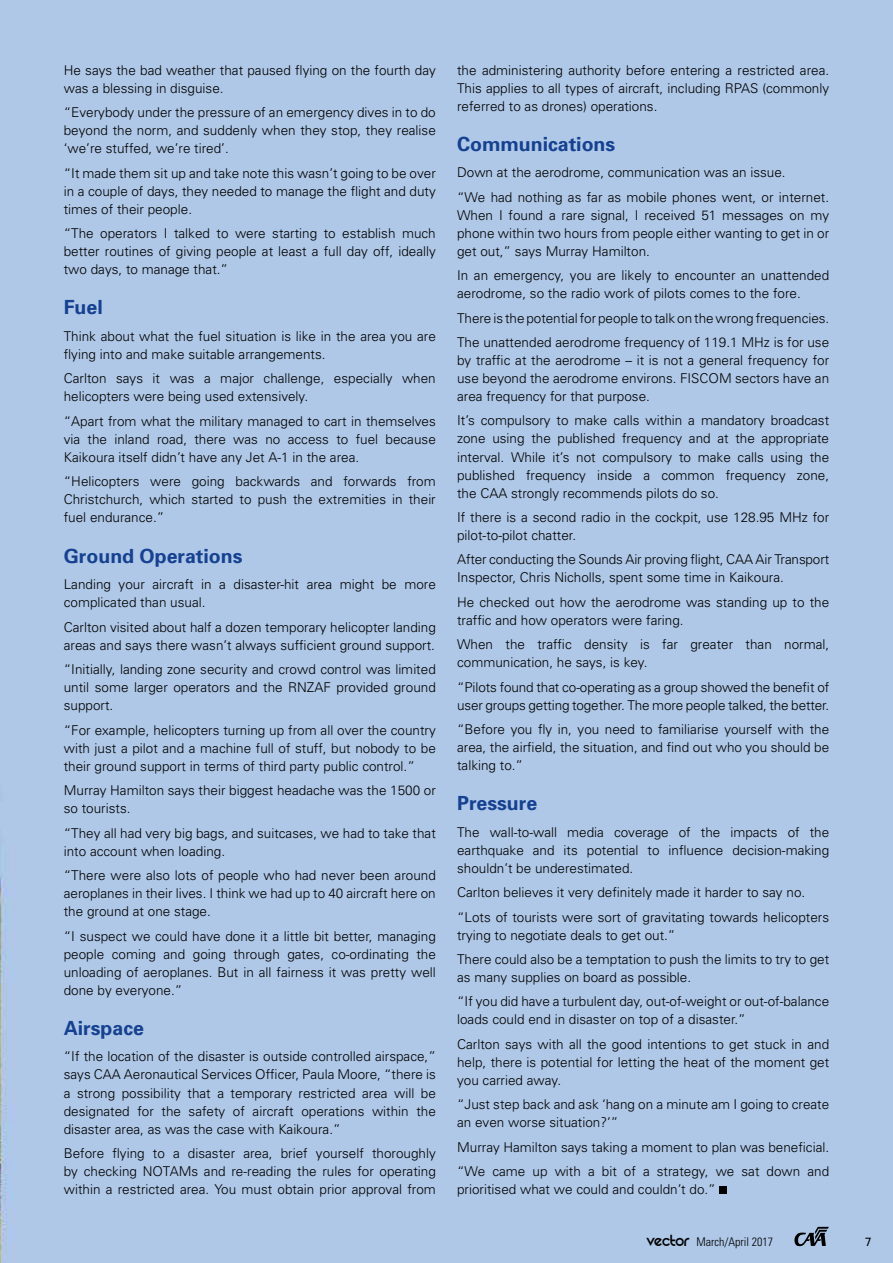
<style>
.page{position:relative;width:893px;height:1263px;background:#afc8e7}
.page>*{position:absolute;margin:0;border:0;box-sizing:border-box;transform-origin:0 0}
.t1{font:700 19.5px "Univers";color:#164191}
.t2{font:300 13.5px/18px "Univers";color:#000}
.t3{font:300 condensed 12px "Univers";color:#000}
.t4{font:12px "Univers";color:#000}
.s1{font-family:"REZ";font-weight:400;font-stretch:normal;font-size:18px}
</style>
<div class="page">
<div style="left:720px;top:1187px;width:7px;height:7px;background:#000"></div>
<svg style="left:794px;top:1227px;width:35px;height:19px"></svg>
<p class="t2" style="left:64px;top:61px;width:374px">He says the bad weather that paused flying on the fourth day was a blessing in disguise.</p>
<p class="t2" style="left:64px;top:103px;width:374px;text-align:justify">“Everybody under the pressure of an emergency dives in to do beyond the norm, and suddenly when they stop, they realise ‘we’re stuffed, we’re tired’.</p>
<p class="t2" style="left:64px;top:163px;width:374px;text-align:justify">“It made them sit up and take note this wasn’t going to be over in a couple of days, they needed to manage the flight and duty times of their people.</p>
<p class="t2" style="left:64px;top:224px;width:374px;text-align:justify">“The operators I talked to were starting to establish much better routines of giving people at least a full day off, ideally two days, to manage that.”</p>
<h1 class="t1" style="left:64px;top:295px;width:41px">Fuel</h1>
<p class="t2" style="left:64px;top:327px;width:374px">Think about what the fuel situation is like in the area you are flying into and make suitable arrangements.</p>
<p class="t2" style="left:64px;top:369px;width:374px">Carlton says it was a major challenge, especially when helicopters were being used extensively.</p>
<p class="t2" style="left:64px;top:412px;width:374px;text-align:justify">“Apart from what the military managed to cart in themselves via the inland road, there was no access to fuel because Kaikoura itself didn’t have any Jet A-1 in the area.</p>
<p class="t2" style="left:64px;top:472px;width:374px;text-align:justify">“Helicopters were going backwards and forwards from Christchurch, which started to push the extremities in their fuel endurance.”</p>
<h1 class="t1" style="left:64px;top:543px;width:180px">Ground Operations</h1>
<p class="t2" style="left:64px;top:575px;width:374px">Landing your aircraft in a disaster-hit area might be more complicated than usual.</p>
<p class="t2" style="left:64px;top:617px;width:374px">Carlton visited about half a dozen temporary helicopter landing areas and says there wasn’t always sufficient ground support.</p>
<p class="t2" style="left:64px;top:660px;width:374px;text-align:justify">“Initially, landing zone security and crowd control was limited until some larger operators and the RNZAF provided ground support.</p>
<p class="t2" style="left:64px;top:720px;width:374px;text-align:justify">“For example, helicopters turning up from all over the country with just a pilot and a machine full of stuff, but nobody to be their ground support in terms of third party public control.”</p>
<p class="t2" style="left:64px;top:781px;width:374px">Murray Hamilton says their biggest headache was the 1500 or so tourists.</p>
<p class="t2" style="left:64px;top:823px;width:374px">“They all had very big bags, and suitcases, we had to take that into account when loading.</p>
<p class="t2" style="left:64px;top:866px;width:374px;text-align:justify">“There were also lots of people who had never been around aeroplanes in their lives. I think we had up to 40 aircraft here on the ground at one stage.</p>
<p class="t2" style="left:64px;top:926px;width:374px;text-align:justify">“I suspect we could have done it a little bit better, managing people coming and going through gates, co-ordinating the unloading of aeroplanes. But in all fairness it was pretty well done by everyone.”</p>
<h1 class="t1" style="left:64px;top:1015px;width:82px">Airspace</h1>
<p class="t2" style="left:64px;top:1047px;width:374px;text-align:justify">“If the location of the disaster is outside controlled airspace,” says CAA Aeronautical Services Officer, Paula Moore, “there is a strong possibility that a temporary restricted area will be designated for the safety of aircraft operations within the disaster area, as was the case with Kaikoura.”</p>
<p class="t2" style="left:64px;top:1144px;width:374px;text-align:justify">Before flying to a disaster area, brief yourself thoroughly by checking NOTAMs and re-reading the rules for operating within a restricted area. You must obtain prior approval from</p>
<p class="t2" style="left:457px;top:61px;width:374px;text-align:justify">the administering authority before entering a restricted area.<br>This applies to all types of aircraft, including RPAS (commonly referred to as drones) operations.</p>
<h1 class="t1" style="left:457px;top:131px;width:160px">Communications</h1>
<p class="t2" style="left:457px;top:160px;width:374px;line-height:24.5px">Down at the aerodrome, communication was an issue.<br>“We had nothing as far as mobile phones went, or internet.</p>
<p class="t2" style="left:457px;top:206px;width:374px;text-align:justify">When I found a rare signal, I received 51 messages on my phone within two hours from people either wanting to get in or get out,” says Murray Hamilton.</p>
<p class="t2" style="left:457px;top:266px;width:374px">In an emergency, you are likely to encounter an unattended aerodrome, so the radio work of pilots comes to the fore.</p>
<p class="t2" style="left:457px;top:305px;width:374px;line-height:24.5px">There is the potential for people to talk on the wrong frequencies.<br>The unattended aerodrome frequency of 119.1 MHz is for use</p>
<p class="t2" style="left:457px;top:351px;width:374px;text-align:justify">by traffic at the aerodrome – it is not a general frequency for use beyond the aerodrome environs. FISCOM sectors have an area frequency for that purpose.</p>
<p class="t2" style="left:457px;top:411px;width:374px;text-align:justify">It’s compulsory to make calls within a mandatory broadcast zone using the published frequency and at the appropriate interval. While it’s not compulsory to make calls using the published frequency inside a common frequency zone, the CAA strongly recommends pilots do so.</p>
<p class="t2" style="left:457px;top:508px;width:374px">If there is a second radio in the cockpit, use 128.95 MHz for pilot-to-pilot chatter.</p>
<p class="t2" style="left:457px;top:550px;width:374px">After conducting the Sounds Air proving flight, CAA Air Transport<br>Inspector, Chris Nicholls, spent some time in Kaikoura.</p>
<p class="t2" style="left:457px;top:592px;width:374px">He checked out how the aerodrome was standing up to the traffic and how operators were faring.</p>
<p class="t2" style="left:457px;top:635px;width:374px">When the traffic density is far greater than normal, communication, he says, is key.</p>
<p class="t2" style="left:457px;top:677px;width:374px">“Pilots found that co-operating as a group showed the benefit of user groups getting together. The more people talked, the better.</p>
<p class="t2" style="left:457px;top:720px;width:374px;text-align:justify">“Before you fly in, you need to familiarise yourself with the area, the airfield, the situation, and find out who you should be talking to.”</p>
<h1 class="t1" style="left:457px;top:791px;width:82px">Pressure</h1>
<p class="t2" style="left:457px;top:823px;width:374px;text-align:justify">The wall-to-wall media coverage of the impacts of the earthquake and its potential to influence decision-making shouldn’t be underestimated.</p>
<p class="t2" style="left:457px;top:880px;width:374px;line-height:24.5px">Carlton believes it very definitely made it harder to say no. “Lots of tourists were sort of gravitating towards helicopters</p>
<p class="t2" style="left:457px;top:922px;width:374px;line-height:24.5px">trying to negotiate deals to get out.”<br>There could also be a temptation to push the limits to try to get</p>
<p class="t2" style="left:457px;top:964px;width:374px;line-height:24.5px">as many supplies on board as possible.<br>“If you did have a turbulent day, out-of-weight or out-of-balance</p>
<p class="t2" style="left:457px;top:1007px;width:374px;line-height:24.5px">loads could end in disaster on top of a disaster.”<br>Carlton says with all the good intentions to get stuck in and</p>
<p class="t2" style="left:457px;top:1053px;width:374px">help, there is potential for letting the heat of the moment get you carried away.</p>
<p class="t2" style="left:457px;top:1095px;width:374px">“Just step back and ask ‘hang on a minute am I going to create an even worse situation?’”</p>
<p class="t2" style="left:457px;top:1134px;width:374px;line-height:24.5px">Murray Hamilton says taking a moment to plan was beneficial. “We came up with a bit of a strategy, we sat down and</p>
<p class="t2" style="left:457px;top:1180px;width:260px">prioritised what we could and couldn’t do.”</p>
<p class="t3" style="left:647px;top:1235px;width:128px"><span class="s1">vector</span> March/April 2017</p>
<p class="t4" style="left:865px;top:1234px;width:8px">7</p>
</div>
